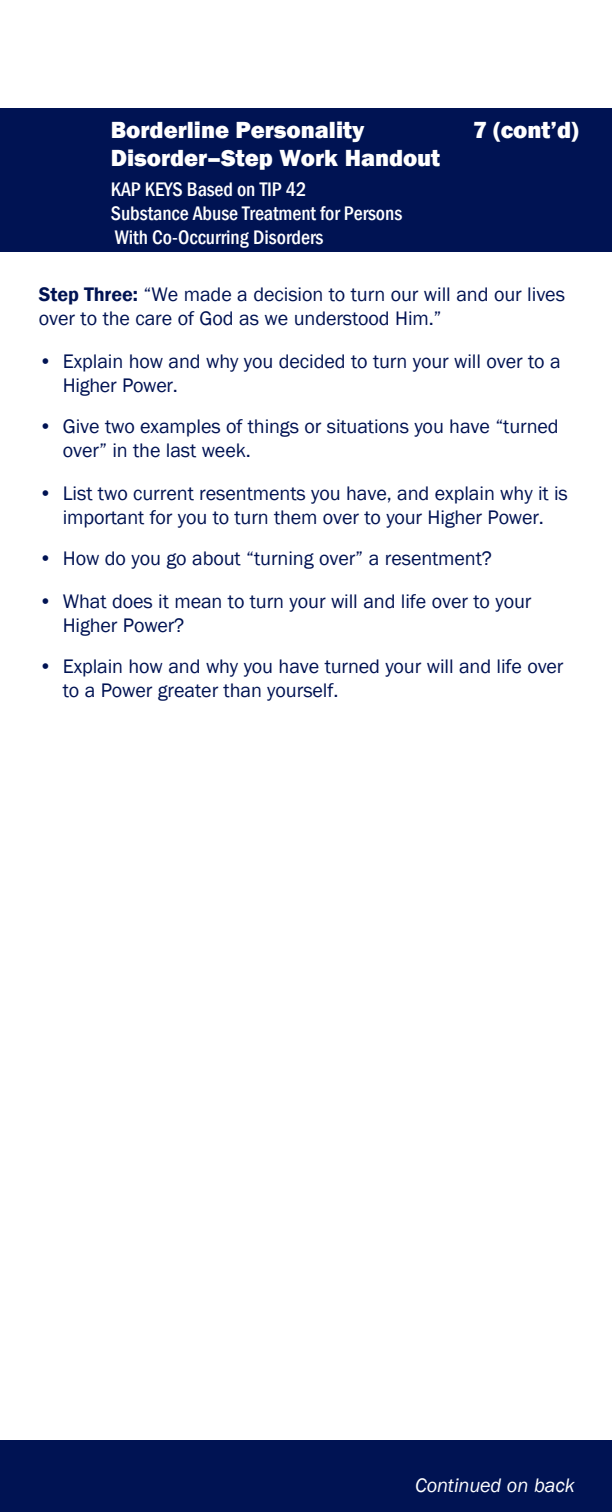
<style>
.page{position:relative;width:612px;height:1512px;background:#fff}
.page>*{position:absolute;margin:0;border:0;box-sizing:border-box;transform-origin:0 0}
.t1{font:800 24px/27.8px "Franklin Gothic";color:#fff}
.t2{font:20.2px/24px "Franklin Gothic";letter-spacing:-.005em;color:#001353}
.t3{font:20.2px/24px "Franklin Gothic Medium Cond";letter-spacing:-.005em;color:#fff}
.t4{font:italic 20.2px "Franklin Gothic";letter-spacing:-.005em;color:#fff}
.s1{font-family:"Franklin Gothic Demi"}
</style>
<div class="page">
<div style="left:0;top:108px;width:612px;height:144px;background:#001353"></div>
<div style="left:0;top:1440px;width:612px;height:72px;background:#001353"></div>
<h1 class="t1" style="left:111px;top:115px;width:331px">Borderline Personality<br>Disorder–Step Work Handout</h1>
<p class="t3" style="left:111px;top:177px;width:293px">KAP KEYS Based on TIP 42<br>Substance Abuse Treatment for Persons<br>With Co-Occurring Disorders</p>
<p class="t1" style="left:473px;top:115px;width:107px">7 (cont’d)</p>
<p class="t2" style="left:39px;top:282px;width:528px"><span class="s1">Step Three:</span> “We made a decision to turn our will and our lives over to the care of God as we understood Him.”</p>
<p class="t2" style="left:63px;top:349px;width:499px;text-indent:-24px">• Explain how and why you decided to turn your will over to a<br>Higher Power.</p>
<p class="t2" style="left:63px;top:414px;width:497px;text-indent:-24px">• Give two examples of things or situations you have “turned over” in the last week.</p>
<p class="t2" style="left:39px;top:481px;width:531px;text-align:center">• List two current resentments you have, and explain why it is important for you to turn them over to your Higher Power.</p>
<p class="t2" style="left:39px;top:546px;width:455px">• How do you go about “turning over” a resentment?</p>
<p class="t2" style="left:63px;top:589px;width:470px;text-indent:-24px">• What does it mean to turn your will and life over to your<br>Higher Power?</p>
<p class="t2" style="left:63px;top:654px;width:502px;text-indent:-24px">• Explain how and why you have turned your will and life over to a Power greater than yourself.</p>
<p class="t4" style="left:415px;top:1474px;width:161px">Continued on back</p>
</div>
